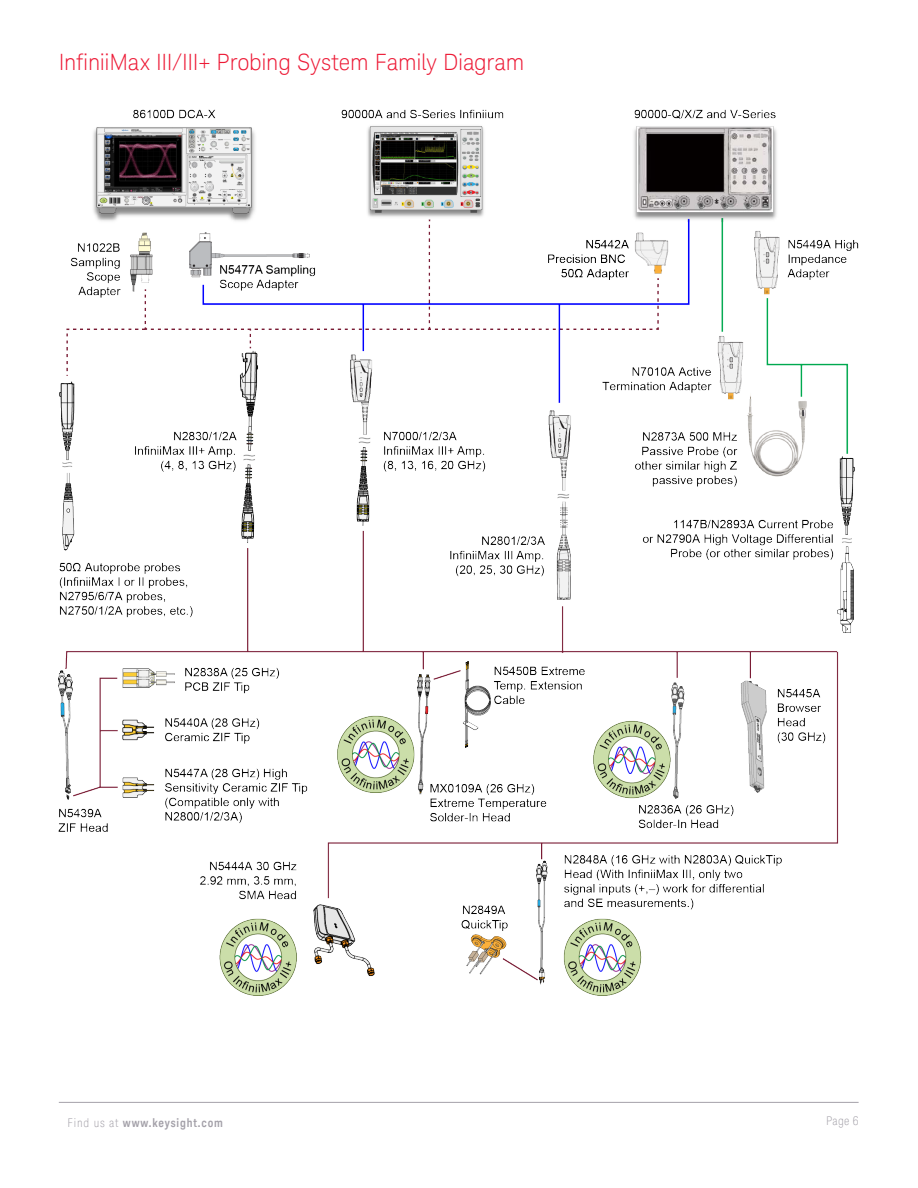
<style>
.page{position:relative;width:918px;height:1188px;background:#fff}
.page>*{position:absolute;margin:0;border:0;box-sizing:border-box;transform-origin:0 0}
.K_Heading_1{font:300 22.5px "Keysight Sans";letter-spacing:-.01em;color:#ed1a36}
.t1{font:700 12px "Keysight Sans Condensed";letter-spacing:.07em;color:#a4a1a9}
.t2{font:300 condensed 12px "Keysight Sans";color:#a4a1a9}
.s1{font-family:"Keysight Sans";font-weight:300;font-stretch:condensed}
</style>
<div class="page">
<hr style="left:59px;top:1102px;width:800px;height:1px;background:#a4a1a9">
<img style="left:59px;top:109px;width:800px;height:886px">
<p class="K_Heading_1" style="left:59px;top:49px;width:467px">InfiniiMax III/III+ Probing System Family Diagram</p>
<p class="t1" style="left:68px;top:1115px;width:157px"><span class="s1">Find us at</span> www.keysight.com</p>
<p class="t2" style="left:826px;top:1113px;width:34px">Page 6</p>
</div>
